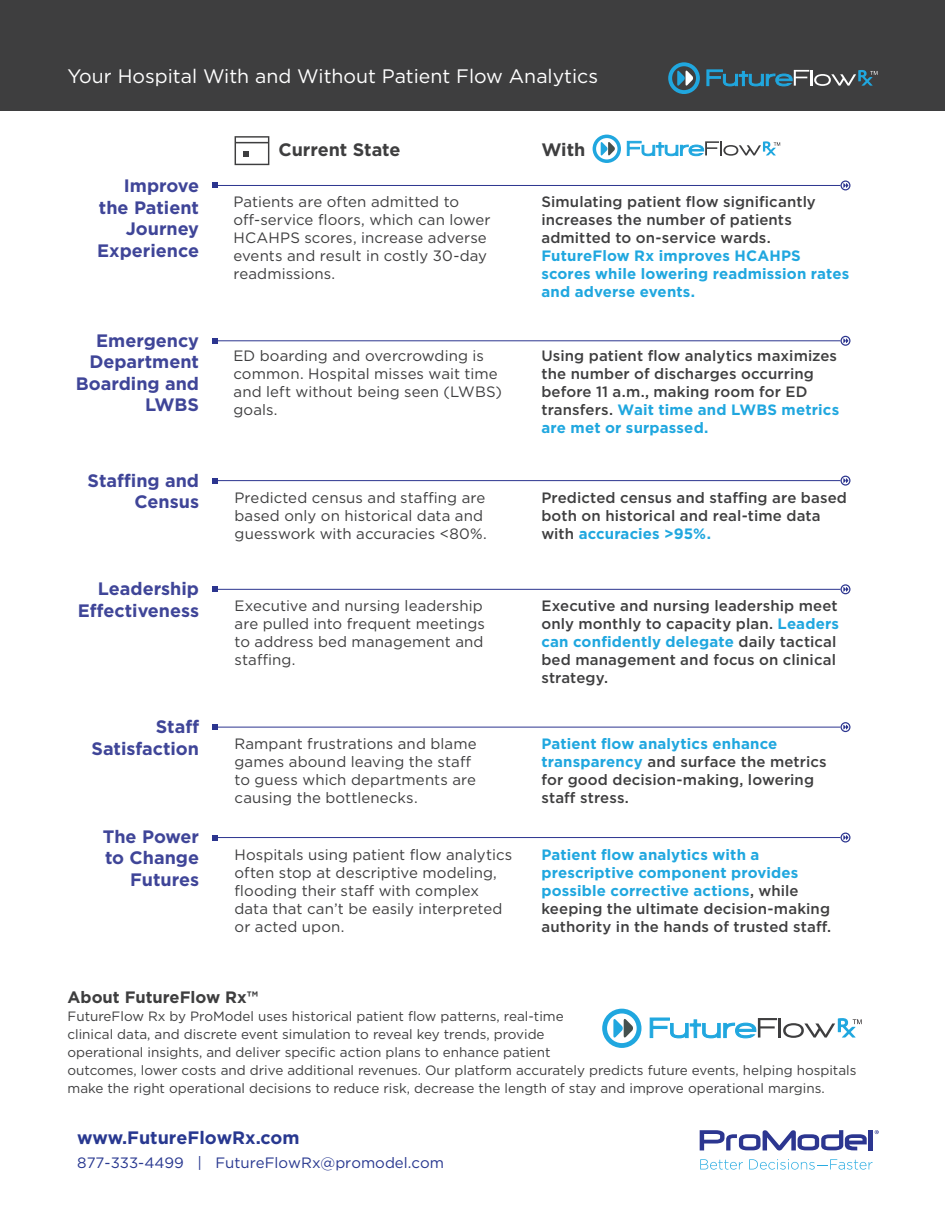
<style>
.page{position:relative;width:945px;height:1215px;background:#fff}
.page>*{position:absolute;margin:0;border:0;box-sizing:border-box;transform-origin:0 0}
.t1{font:19.5px "Gotham";color:#fff}
.t2{font:700 18px/21.6px "Gotham";color:#3f4598;text-align:right}
.t3{font:700 18px "Gotham";color:#283890}
.t4{font:700 18px "Gotham";color:#3e3e3f}
.t5{font:700 16.5px "Gotham";color:#3e3e3f}
.t6{font:500 15px/18px "Gotham";letter-spacing:.01em;color:#3e3e3f}
.t7{font:15px/18px "Gotham";letter-spacing:.005em;color:#3e3e3f}
.t8{font:700 15px/18px "Gotham";letter-spacing:.01em;color:#20a7df}
.t9{font:15px "Gotham";color:#283890}
.t10{font:13.5px/18px "Gotham";color:#3e3e3f}
.s1{font-weight:700;color:#20a7df}
.s2{font-weight:500;color:#3e3e3f}
</style>
<div class="page">
<svg style="left:700px;top:1130px;width:167px;height:21px"></svg>
<div style="left:868px;top:1130px;width:5px;height:20px;background:#2c3690"></div>
<svg style="left:700px;top:1159px;width:43px;height:11px"></svg>
<svg style="left:749px;top:1159px;width:124px;height:11px"></svg>
<svg style="left:875px;top:1130px;width:4px;height:4px"></svg>
<div style="left:0;top:0;width:945px;height:110px;background:#3e3e3f"></div>
<svg style="left:593px;top:135px;width:28px;height:28px"></svg>
<svg style="left:627px;top:141px;width:153px;height:16px"></svg>
<svg style="left:235px;top:136px;width:34px;height:29px"></svg>
<svg style="left:668px;top:62px;width:32px;height:32px"></svg>
<svg style="left:706px;top:69px;width:171px;height:18px"></svg>
<hr style="left:212px;top:185px;width:629px;height:1px;background:#2c358f">
<svg style="left:841px;top:180px;width:9px;height:10px"></svg>
<svg style="left:212px;top:183px;width:6px;height:5px"></svg>
<hr style="left:212px;top:340px;width:629px;height:1px;background:#2c358f">
<svg style="left:841px;top:336px;width:9px;height:10px"></svg>
<svg style="left:212px;top:338px;width:6px;height:5px"></svg>
<hr style="left:212px;top:480px;width:629px;height:1px;background:#2c358f">
<svg style="left:841px;top:476px;width:9px;height:10px"></svg>
<svg style="left:212px;top:478px;width:6px;height:5px"></svg>
<hr style="left:212px;top:589px;width:629px;height:1px;background:#2c358f">
<svg style="left:841px;top:584px;width:9px;height:10px"></svg>
<svg style="left:212px;top:587px;width:6px;height:5px"></svg>
<hr style="left:212px;top:727px;width:629px;height:1px;background:#2c358f">
<svg style="left:841px;top:722px;width:9px;height:10px"></svg>
<svg style="left:212px;top:724px;width:6px;height:6px"></svg>
<hr style="left:212px;top:837px;width:629px;height:1px;background:#2c358f">
<svg style="left:841px;top:833px;width:9px;height:10px"></svg>
<svg style="left:212px;top:835px;width:6px;height:5px"></svg>
<svg style="left:649px;top:1017px;width:128px;height:22px"></svg>
<hr style="left:778px;top:1018px;width:3px;height:20px;background:#3e3e3f">
<svg style="left:602px;top:1009px;width:39px;height:39px"></svg>
<svg style="left:783px;top:1018px;width:79px;height:20px"></svg>
<p class="t1" style="left:68px;top:64px;width:532px">Your Hospital With and Without Patient Flow Analytics</p>
<p class="t2" style="left:97px;top:175px;width:104px">Improve the Patient<br>Journey<br>Experience</p>
<p class="t2" style="left:76px;top:329px;width:125px">Emergency<br>Department<br>Boarding and<br>LWBS</p>
<p class="t2" style="left:88px;top:469px;width:113px">Staffing and<br>Census</p>
<p class="t2" style="left:78px;top:578px;width:123px">Leadership<br>Effectiveness</p>
<p class="t2" style="left:91px;top:716px;width:109px">Staff<br>Satisfaction</p>
<p class="t2" style="left:103px;top:825px;width:98px">The Power to Change<br>Futures</p>
<p class="t4" style="left:278px;top:137px;width:124px">Current State</p>
<p class="t4" style="left:541px;top:137px;width:46px">With</p>
<p class="t7" style="left:233px;top:192px;width:259px">Patients are often admitted to off-service floors, which can lower<br>HCAHPS scores, increase adverse events and result in costly 30-day readmissions.</p>
<p class="t6" style="left:541px;top:192px;width:309px">Simulating patient flow significantly increases the number of patients admitted to on-service wards.<br><span class="s1">FutureFlow Rx improves HCAHPS scores while lowering readmission rates and adverse events.</span></p>
<p class="t7" style="left:233px;top:347px;width:270px">ED boarding and overcrowding is common. Hospital misses wait time and left without being seen (LWBS) goals.</p>
<p class="t6" style="left:541px;top:347px;width:299px">Using patient flow analytics maximizes the number of discharges occurring before 11 a.m., making room for ED transfers. <span class="s1">Wait time and LWBS metrics are met or surpassed.</span></p>
<p class="t7" style="left:235px;top:488px;width:254px">Predicted census and staffing are based only on historical data and guesswork with accuracies &lt;80%.</p>
<p class="t6" style="left:541px;top:488px;width:307px">Predicted census and staffing are based both on historical and real-time data with <span class="s1">accuracies &gt;95%.</span></p>
<p class="t7" style="left:235px;top:596px;width:252px">Executive and nursing leadership are pulled into frequent meetings to address bed management and staffing.</p>
<p class="t6" style="left:541px;top:597px;width:299px">Executive and nursing leadership meet only monthly to capacity plan. <span class="s1">Leaders can confidently delegate</span> daily tactical bed management and focus on clinical strategy.</p>
<p class="t7" style="left:235px;top:735px;width:244px">Rampant frustrations and blame games abound leaving the staff to guess which departments are causing the bottlenecks.</p>
<p class="t6" style="left:541px;top:735px;width:287px"><span class="s1">Patient flow analytics enhance transparency</span> and surface the metrics for good decision-making, lowering staff stress.</p>
<p class="t7" style="left:235px;top:846px;width:279px">Hospitals using patient flow analytics often stop at descriptive modeling, flooding their staff with complex data that can’t be easily interpreted or acted upon.</p>
<p class="t8" style="left:541px;top:846px;width:291px">Patient flow analytics with a prescriptive component provides possible corrective actions<span class="s2">, while keeping the ultimate decision-making authority in the hands of trusted staff.</span></p>
<p class="t5" style="left:68px;top:986px;width:192px">About FutureFlow Rx™</p>
<p class="t10" style="left:68px;top:1007px;width:791px">FutureFlow Rx by ProModel uses historical patient flow patterns, real-time<br>clinical data, and discrete event simulation to reveal key trends, provide<br>operational insights, and deliver specific action plans to enhance patient<br>outcomes, lower costs and drive additional revenues. Our platform accurately predicts future events, helping hospitals make the right operational decisions to reduce risk, decrease the length of stay and improve operational margins.</p>
<p class="t3" style="left:77px;top:1126px;width:224px">www.FutureFlowRx.com</p>
<p class="t9" style="left:77px;top:1153px;width:368px">877-333-4499 | FutureFlowRx@promodel.com</p>
</div>
